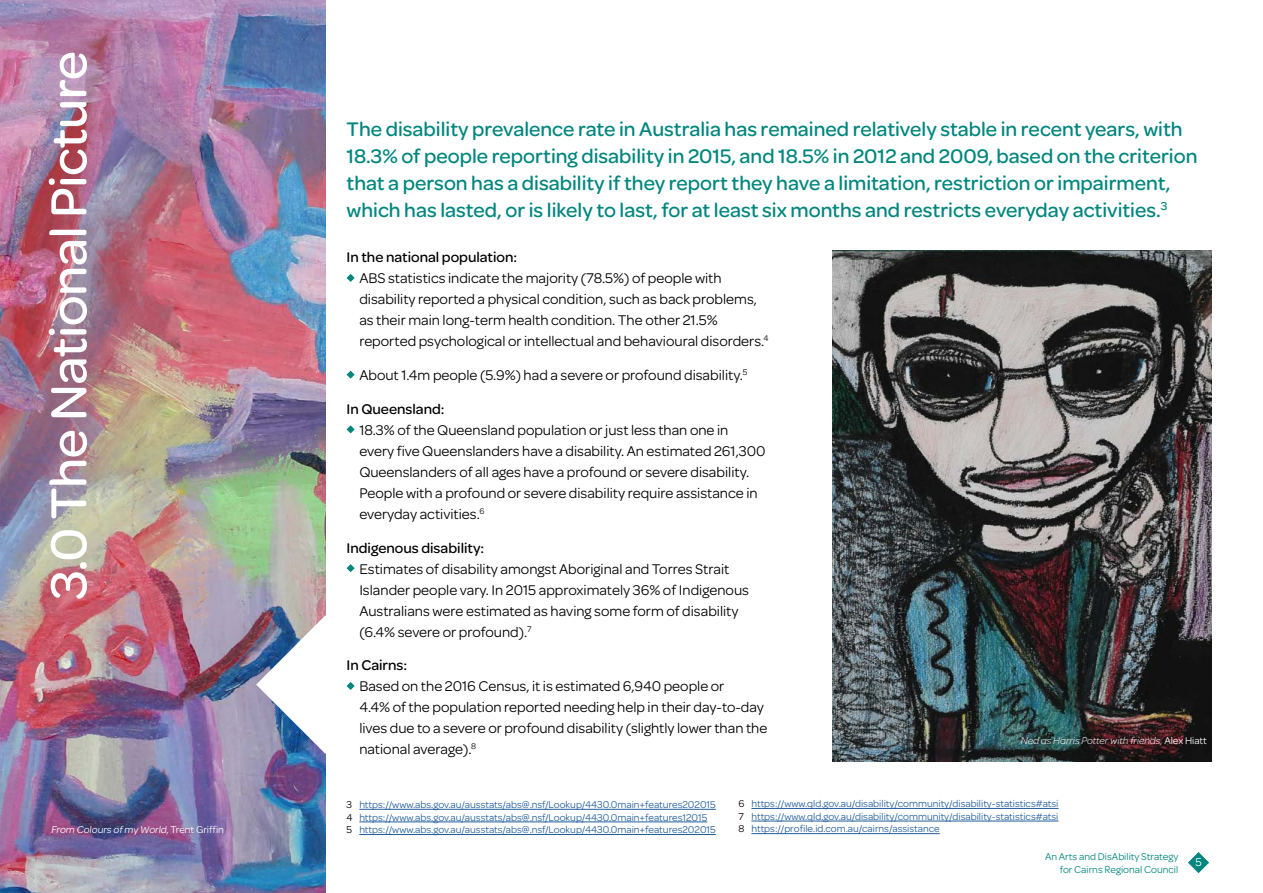
<style>
.page{position:relative;width:1263px;height:893px;background:#fff}
.page>*{position:absolute;margin:0;border:0;box-sizing:border-box;transform-origin:0 0}
.t1{font:500 54px "Omnes";letter-spacing:-.01em;color:#fff}
.t2{font:500 21px/27px "Omnes";color:#00867d}
.t3{font:15px/21px "Omnes";color:#000}
.t4{font:500 15px "Omnes";color:#000}
.t5{font:12px "Omnes";color:#fff}
.t6{font:10.5px/12.6px "Omnes";color:#215e9e}
.t7{font:10.5px/12.6px "Omnes";color:#00867d;text-align:right}
.t8{font:italic 300 10.5px "Omnes";color:#fff}
.t9{font:10.5px "Omnes";letter-spacing:-.005em;color:#fff}
.s1{font-weight:400;font-style:normal}
.s2{color:#000}
</style>
<div class="page">
<img style="left:0;top:0;width:325px;height:893px">
<svg style="left:1188px;top:852px;width:21px;height:21px"></svg>
<svg style="left:347px;top:274px;width:8px;height:8px"></svg>
<svg style="left:347px;top:371px;width:8px;height:8px"></svg>
<svg style="left:347px;top:425px;width:8px;height:8px"></svg>
<svg style="left:347px;top:564px;width:8px;height:8px"></svg>
<svg style="left:256px;top:615px;width:99px;height:139px"></svg>
<hr style="left:359px;top:809px;width:357px;height:1px;background:#215e9e">
<hr style="left:359px;top:822px;width:348px;height:1px;background:#215e9e">
<hr style="left:359px;top:834px;width:357px;height:1px;background:#215e9e">
<img style="left:832px;top:251px;width:380px;height:510px">
<hr style="left:751px;top:808px;width:307px;height:1px;background:#215e9e">
<hr style="left:751px;top:821px;width:307px;height:1px;background:#215e9e">
<hr style="left:751px;top:833px;width:189px;height:1px;background:#215e9e">
<h1 class="t1" style="left:38px;top:600px;width:550px;rotate:-90deg">3.0 The National Picture</h1>
<p class="t2" style="left:347px;top:116px;width:852px">The disability prevalence rate in Australia has remained relatively stable in recent years, with 18.3% of people reporting disability in 2015, and 18.5% in 2012 and 2009, based on the criterion that a person has a disability if they report they have a limitation, restriction or impairment, which has lasted, or is likely to last, for at least six months and restricts everyday activities.<sup>3</sup></p>
<p class="t4" style="left:347px;top:249px;width:172px">In the national population:</p>
<p class="t3" style="left:359px;top:268px;width:411px">ABS statistics indicate the majority (78.5%) of people with disability reported a physical condition, such as back problems, as their main long-term health condition. The other 21.5% reported psychological or intellectual and behavioural disorders.<sup>4</sup></p>
<p class="t3" style="left:359px;top:365px;width:390px">About 1.4m people (5.9%) had a severe or profound disability.<sup>5</sup></p>
<p class="t4" style="left:347px;top:400px;width:100px">In Queensland:</p>
<p class="t3" style="left:359px;top:419px;width:408px">18.3% of the Queensland population or just less than one in every five Queenslanders have a disability. An estimated 261,300<br>Queenslanders of all ages have a profound or severe disability.<br>People with a profound or severe disability require assistance in everyday activities.<sup>6</sup></p>
<p class="t4" style="left:347px;top:539px;width:139px">Indigenous disability:</p>
<p class="t3" style="left:359px;top:558px;width:391px">Estimates of disability amongst Aboriginal and Torres Strait Islander people vary. In 2015 approximately 36% of Indigenous Australians were estimated as having some form of disability (6.4% severe or profound).<sup>7</sup></p>
<p class="t4" style="left:347px;top:657px;width:62px">In Cairns:</p>
<p class="t3" style="left:359px;top:676px;width:410px">Based on the 2016 Census, it is estimated 6,940 people or<br>4.4% of the population reported needing help in their day-to-day lives due to a severe or profound disability (slightly lower than the national average).<sup>8</sup></p>
<p class="t8" style="left:1021px;top:735px;width:188px">Ned as Harris Potter with friends, <span class="s1">Alex Hiatt</span></p>
<p class="t6" style="left:347px;top:798px;width:371px"><span class="s2">3</span> https://www.abs.gov.au/ausstats/abs@.nsf/Lookup/4430.0main+features202015<br><span class="s2">4</span> https://www.abs.gov.au/ausstats/abs@.nsf/Lookup/4430.0main+features12015<br><span class="s2">5</span> https://www.abs.gov.au/ausstats/abs@.nsf/Lookup/4430.0main+features202015</p>
<p class="t6" style="left:739px;top:797px;width:321px"><span class="s2">6</span> https://www.qld.gov.au/disability/community/disability-statistics#atsi<br><span class="s2">7</span> https://www.qld.gov.au/disability/community/disability-statistics#atsi</p>
<p class="t9" style="left:51px;top:824px;width:174px">From Colours of my World,Tre nt G r i ffi n</p>
<p class="t6" style="left:739px;top:822px;width:203px"><span class="s2">8</span> https://profile.id.com.au/cairns/assistance</p>
<p class="t7" style="left:1045px;top:850px;width:135px">An Arts and DisAbility Strategy for Cairns Regional Council</p>
<p class="t5" style="left:1195px;top:855px;width:8px">5</p>
</div>
